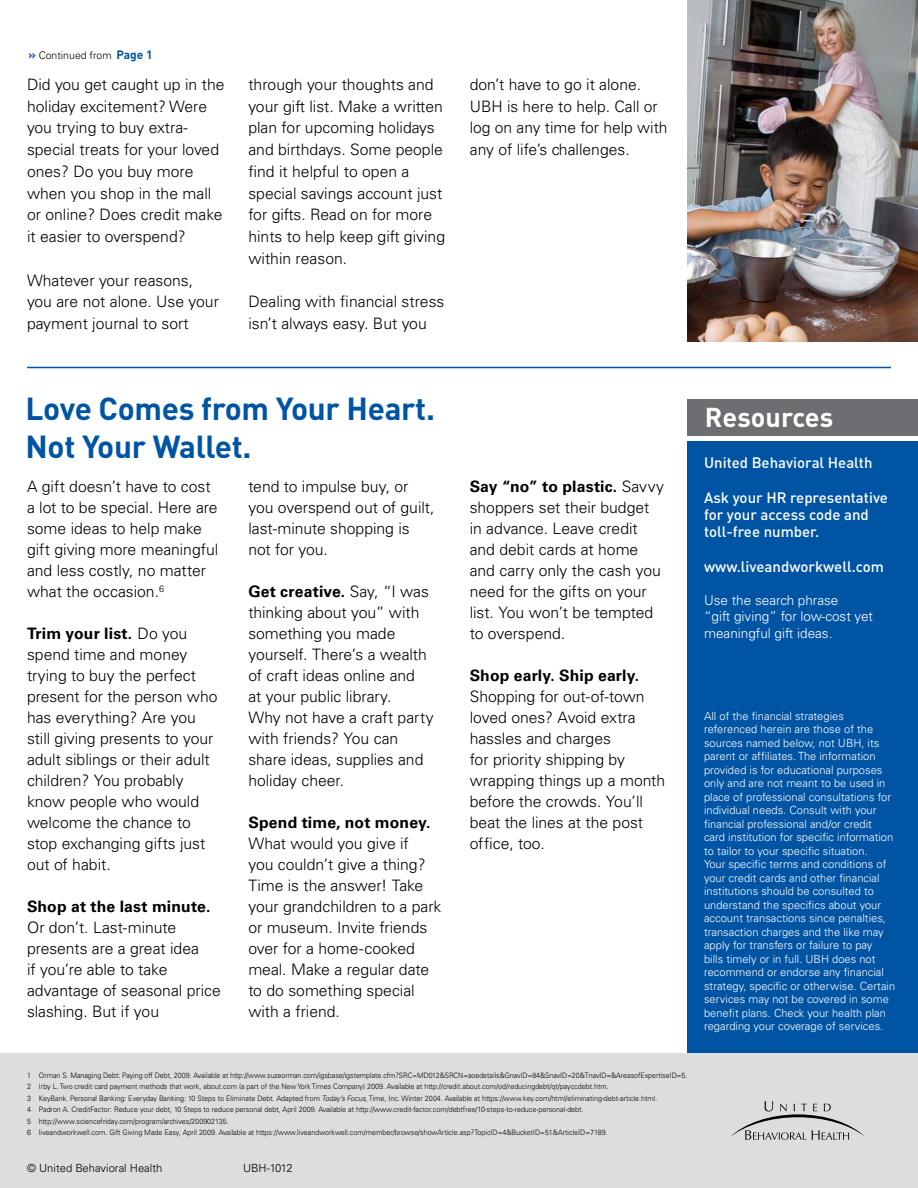
<style>
.page{position:relative;width:918px;height:1188px;background:#fff}
.page>*{position:absolute;margin:0;border:0;box-sizing:border-box;transform-origin:0 0}
.t1{font:700 31.5px/37.5px "DIN";letter-spacing:-.01em;color:#0054a4}
.t2{font:700 27px "DIN";color:#fff}
.t3{font:300 15.75px/21px "Univers";color:#000}
.t4{font:700 15.75px "Univers";letter-spacing:.01em;color:#000}
.t5{font:500 15px/17.2px "DIN";color:#fff}
.t6{font:300 13.5px/16.5px "Univers";color:#fff}
.t7{font:300 11.25px/13.5px "Univers";color:#fff}
.t8{font:300 11.25px "Univers";color:#000}
.t9{font:300 10.5px "Univers";color:#000}
.t10{font:300 7.5px/11.6px "Univers";color:#000;scale:.94 1}
.s1{font-family:"DIN";font-weight:700;font-size:12px;color:#0054a4}
.s2{font-weight:700}
.s3{font-style:italic}
</style>
<div class="page">
<div style="left:688px;top:441px;width:230px;height:689px;background:#0054a4"></div>
<div style="left:688px;top:399px;width:230px;height:37px;background:#6d6e71"></div>
<div style="left:0;top:1054px;width:918px;height:134px;background:#dcddde"></div>
<hr style="left:27px;top:367px;width:864px;height:1px;background:#0054a4">
<img style="left:688px;top:0;width:230px;height:341px">
<svg style="left:730px;top:1101px;width:135px;height:39px"></svg>
<p class="t9" style="left:28px;top:49px;width:126px"><span class="s1">»</span> Continued from <span class="s1">Page 1</span></p>
<p class="t3" style="left:27px;top:73px;width:199px;line-height:21.8px">Did you get caught up in the holiday excitement? Were you trying to buy extra&shy;special treats for your loved ones? Do you buy more when you shop in the mall or online? Does credit make it easier to overspend?</p>
<p class="t3" style="left:27px;top:269px;width:193px;line-height:21.8px">Whatever your reasons, you are not alone. Use your payment journal to sort</p>
<p class="t3" style="left:248px;top:73px;width:198px;line-height:21.8px">through your thoughts and your gift list. Make a written plan for upcoming holidays and birthdays. Some people find it helpful to open a special savings account just for gifts. Read on for more hints to help keep gift giving within reason.</p>
<p class="t3" style="left:248px;top:291px;width:198px;line-height:21.8px">Dealing with financial stress isn’t always easy. But you</p>
<p class="t3" style="left:470px;top:73px;width:199px;line-height:21.8px">don’t have to go it alone.<br>UBH is here to help. Call or log on any time for help with any of life’s challenges.</p>
<h1 class="t1" style="left:26px;top:389px;width:411px">Love Comes from Your Heart.<br>Not Your Wallet.</h1>
<p class="t3" style="left:27px;top:476px;width:193px">A gift doesn’t have to cost a lot to be special. Here are some ideas to help make gift giving more meaningful and less costly, no matter what the occasion.<sup>6</sup></p>
<p class="t3" style="left:27px;top:623px;width:192px"><span class="s2">Trim your list.</span> Do you spend time and money trying to buy the perfect present for the person who has everything? Are you still giving presents to your adult siblings or their adult children? You probably know people who would welcome the chance to stop exchanging gifts just out of habit.</p>
<p class="t4" style="left:27px;top:898px;width:185px">Shop at the last minute.</p>
<p class="t3" style="left:27px;top:917px;width:195px">Or don’t. Last-minute presents are a great idea<br>if you’re able to take advantage of seasonal price slashing. But if you</p>
<p class="t3" style="left:248px;top:476px;width:188px">tend to impulse buy, or you overspend out of guilt, last-minute shopping is not for you.</p>
<p class="t3" style="left:248px;top:581px;width:187px"><span class="s2">Get creative.</span> Say, “I was thinking about you” with something you made yourself. There’s a wealth of craft ideas online and<br>at your public library.<br>Why not have a craft party with friends? You can share ideas, supplies and holiday cheer.</p>
<p class="t4" style="left:248px;top:814px;width:184px">Spend time, not money.</p>
<p class="t3" style="left:248px;top:833px;width:195px">What would you give if<br>you couldn’t give a thing?<br>Time is the answer! Take your grandchildren to a park or museum. Invite friends over for a home-cooked meal. Make a regular date to do something special with a friend.</p>
<p class="t3" style="left:470px;top:476px;width:196px"><span class="s2">Say “no” to plastic.</span> Savvy shoppers set their budget in advance. Leave credit and debit cards at home and carry only the cash you need for the gifts on your list. You won’t be tempted to overspend.</p>
<p class="t4" style="left:470px;top:667px;width:171px">Shop early. Ship early.</p>
<p class="t3" style="left:470px;top:686px;width:197px">Shopping for out-of-town loved ones? Avoid extra hassles and charges<br>for priority shipping by wrapping things up a month before the crowds. You’ll beat the lines at the post office, too.</p>
<p class="t10" style="left:27px;top:1069px;width:704px">1 Orman S. Managing Debt: Paying off Debt, 2009. Available at http://www.suzeorman.com/igsbase/igstemplate.cfm?SRC=MD012&amp;SRCN=aoedetails&amp;GnavID=84&amp;SnavID=20&amp;TnavID=&amp;AreasofExpertiseID=5.<br>2 Irby L. Two credit card payment methods that work, about.com (a part of the New York Times Company) 2009. Available at http://credit.about.com/od/reducingdebt/qt/payccdebt.htm.<br>3 KeyBank. Personal Banking: Everyday Banking: 10 Steps to Eliminate Debt. Adapted from <span class="s3">Today’s Focus</span>, Time, Inc. Winter 2004. Available at https://www.key.com/html/eliminating-debt-article.html.<br>4 Padron A. CreditFactor: Reduce your debt, 10 Steps to reduce personal debt, April 2009. Available at http://www.credit-factor.com/debtfree/10-steps-to-reduce-personal-debt.<br>5 http://www.sciencefriday.com/program/archives/200902135.<br>6 liveandworkwell.com. Gift Giving Made Easy, April 2009. Available at https://www.liveandworkwell.com/member/browse/showArticle.asp?TopicID=4&amp;BucketID=51&amp;ArticleID=7189.</p>
<p class="t8" style="left:27px;top:1161px;width:137px">© United Behavioral Health</p>
<p class="t8" style="left:243px;top:1161px;width:51px">UBH-1012</p>
<h2 class="t2" style="left:705px;top:400px;width:130px">Resources</h2>
<p class="t5" style="left:704px;top:454px;width:170px">United Behavioral Health</p>
<p class="t5" style="left:704px;top:488px;width:185px">Ask your HR representative for your access code and toll-free number.</p>
<p class="t5" style="left:704px;top:557px;width:182px">www.liveandworkwell.com</p>
<p class="t6" style="left:704px;top:592px;width:171px">Use the search phrase<br>“gift giving” for low-cost yet meaningful gift ideas.</p>
<p class="t7" style="left:704px;top:709px;width:193px">All of the financial strategies referenced herein are those of the sources named below, not UBH, its parent or affiliates. The information provided is for educational purposes only and are not meant to be used in place of professional consultations for individual needs. Consult with your financial professional and/or credit card institution for specific information to tailor to your specific situation.<br>Your specific terms and conditions of your credit cards and other financial institutions should be consulted to understand the specifics about your account transactions since penalties, transaction charges and the like may apply for transfers or failure to pay<br>bills timely or in full. UBH does not recommend or endorse any financial strategy, specific or otherwise. Certain services may not be covered in some benefit plans. Check your health plan regarding your coverage of services.</p>
</div>
